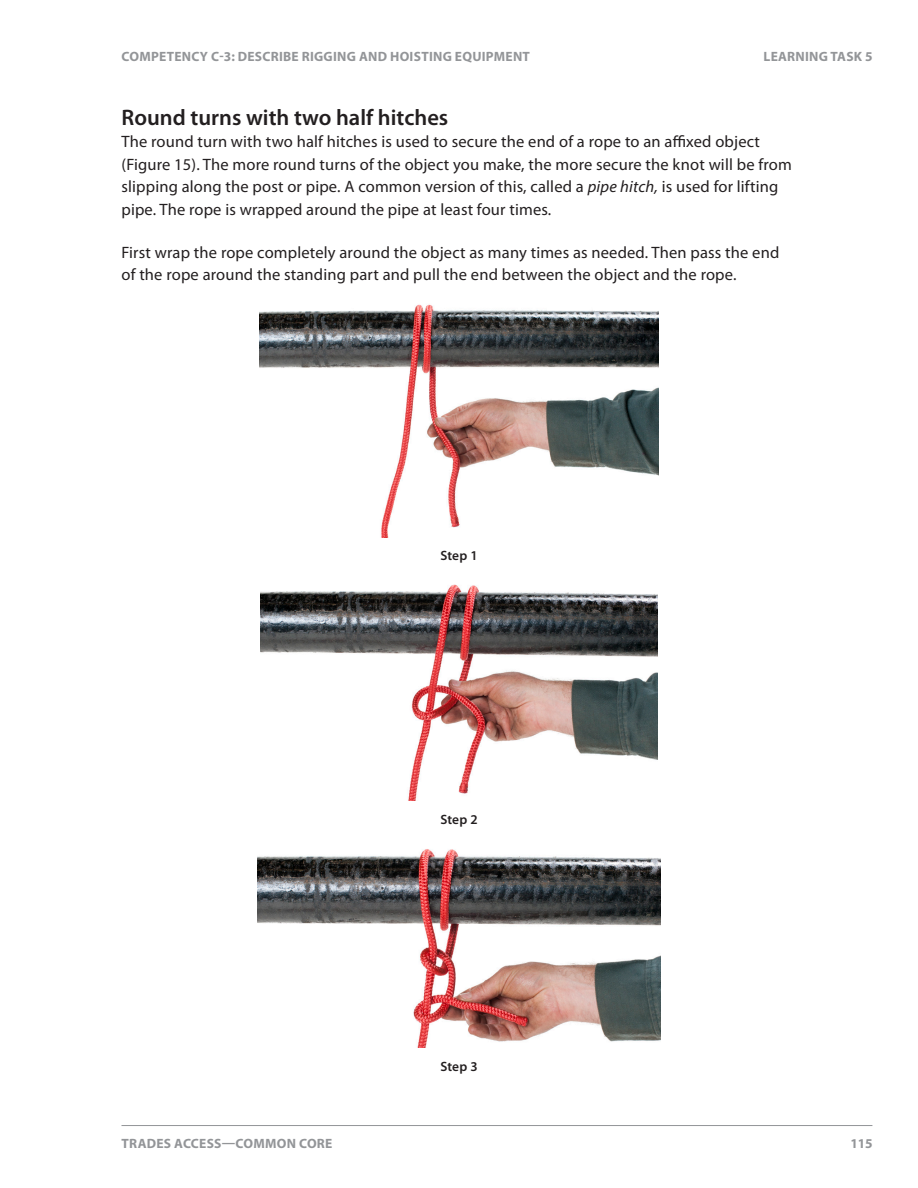
<style>
.page{position:relative;width:918px;height:1188px;background:#fff}
.page>*{position:absolute;margin:0;border:0;box-sizing:border-box;transform-origin:0 0}
.L2{font:600 22.5px "Myriad Pro";color:#231f20}
.body_space_after{font:16.5px/22.5px "Myriad Pro";letter-spacing:.01em;color:#231f20}
.t1{font:700 13.5px "Myriad Pro";letter-spacing:.02em;color:#939598}
.unnumbered_image_cap{font:600 13.5px "Myriad Pro";letter-spacing:.005em;color:#231f20}
.s1{font-style:italic}
</style>
<div class="page">
<hr style="left:122px;top:1125px;width:750px;height:1px;background:#939598">
<img style="left:259px;top:304px;width:400px;height:233px">
<img style="left:260px;top:584px;width:398px;height:217px">
<img style="left:257px;top:849px;width:404px;height:199px">
<p class="t1" style="left:122px;top:47px;width:47px">COMPETENC</p>
<p class="t1" style="left:200px;top:47px;width:57px">Y C-3: DESCR</p>
<p class="t1" style="left:279px;top:47px;width:91px">IBE RIGGING AND</p>
<p class="t1" style="left:390px;top:47px;width:114px">HOISTING EQUIPMENT</p>
<p class="t1" style="left:764px;top:47px;width:17px">LEARN</p>
<p class="t1" style="left:805px;top:47px;width:69px">ING TASK 5</p>
<p class="L2" style="left:122px;top:103px;width:328px">Round turns with two half hitches</p>
<p class="body_space_after" style="left:122px;top:130px;width:672px">The round turn with two half hitches is used to secure the end of a rope to an affixed object (Figure 15). The more round turns of the object you make, the more secure the knot will be from slipping along the post or pipe. A common version of this, called a <span class="s1">pipe hitch,</span> is used for lifting pipe. The rope is wrapped around the pipe at least four times.</p>
<p class="body_space_after" style="left:122px;top:241px;width:659px">First wrap the rope completely around the object as many times as needed. Then pass the end of the rope around the standing part and pull the end between the object and the rope.</p>
<p class="unnumbered_image_cap" style="left:440px;top:547px;width:39px">Step 1</p>
<p class="unnumbered_image_cap" style="left:440px;top:811px;width:39px">Step 2</p>
<p class="unnumbered_image_cap" style="left:440px;top:1057px;width:39px">Step 3</p>
<p class="t1" style="left:122px;top:1134px;width:212px">TRADES ACCESS—COMMON CORE</p>
<p class="t1" style="left:851px;top:1134px;width:23px">115</p>
</div>
